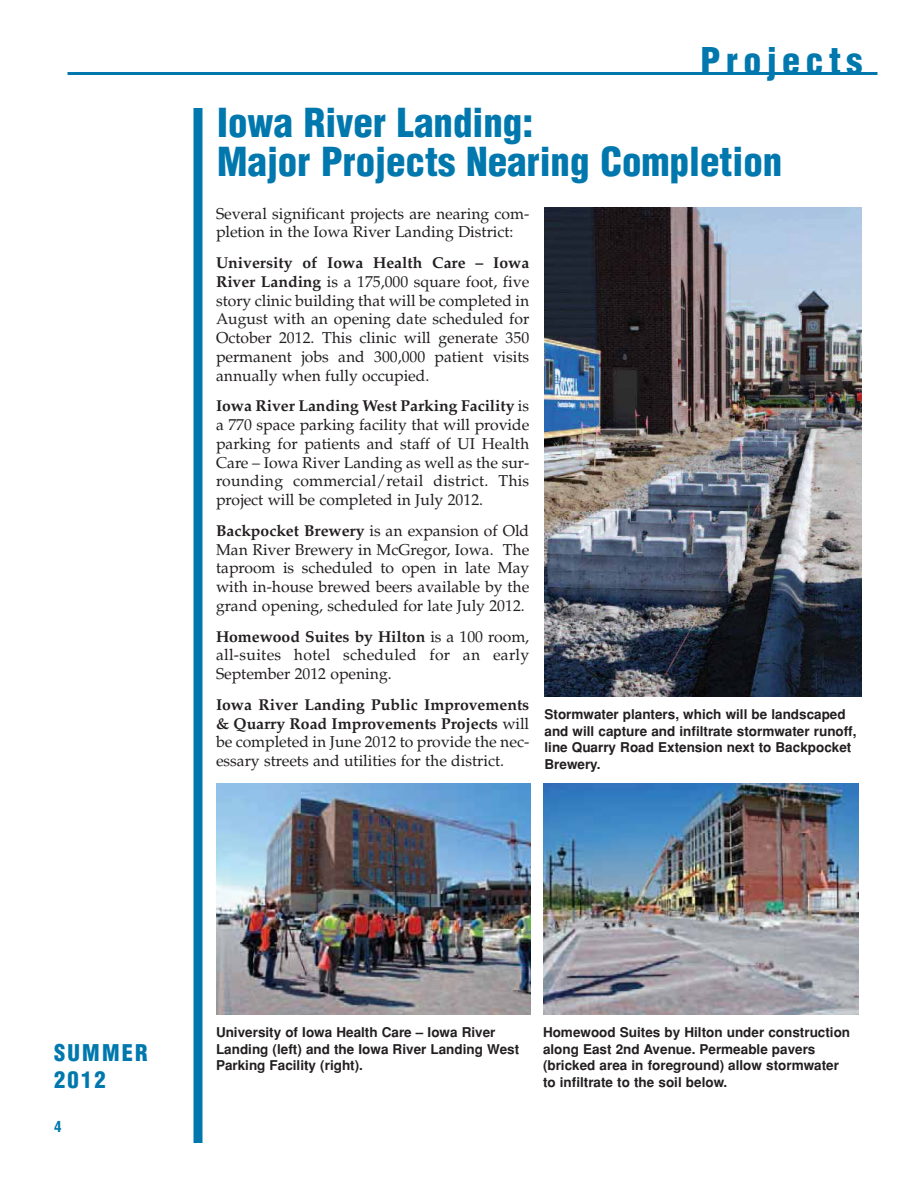
<style>
.page{position:relative;width:918px;height:1188px;background:#fff}
.page>*{position:absolute;margin:0;border:0;box-sizing:border-box;transform-origin:0 0}
.t1{font:900 condensed 39px/39px "Helvetica";color:#0078ae}
.t2{font:900 condensed 36px "Helvetica";letter-spacing:.15em;color:#0078ae}
.t3{font:900 condensed 22.5px/27px "Helvetica";letter-spacing:.1em;color:#0078ae}
.t4{font:15.75px/18.8px "Palatino";color:#231f20;text-align:justify}
.t5{font:700 condensed 15px "Helvetica";color:#0078ae}
.t6{font:700 13.5px/16.5px "Helvetica";color:#231f20}
.s1{font-weight:700}
</style>
<div class="page">
<div style="left:194px;top:108px;width:8px;height:1035px;background:#0078ae"></div>
<hr style="left:68px;top:72px;width:810px;height:3px;background:#0078ae">
<img style="left:216px;top:783px;width:315px;height:231px">
<img style="left:543px;top:783px;width:315px;height:231px">
<img style="left:545px;top:207px;width:316px;height:489px">
<h2 class="t2" style="left:701px;top:47px;width:163px">Projects</h2>
<h1 class="t1" style="left:217px;top:107px;width:567px">Iowa River Landing:<br>Major Projects Nearing Completion</h1>
<p class="t4" style="left:216px;top:206px;width:315px">Several significant projects are nearing com&shy;pletion in the Iowa River Landing District:</p>
<p class="t4" style="left:216px;top:255px;width:315px"><span class="s1">University of Iowa Health Care – Iowa River Landing</span> is a 175,000 square foot, five story clinic building that will be completed in August with an opening date scheduled for October 2012. This clinic will generate 350 permanent jobs and 300,000 patient visits annually when fully occupied.</p>
<p class="t4" style="left:216px;top:398px;width:315px"><span class="s1">Iowa River Landing West Parking Facility</span> is a 770 space parking facility that will provide parking for patients and staff of UI Health Care – Iowa River Landing as well as the sur&shy;rounding commercial/retail district. This project will be completed in July 2012.</p>
<p class="t4" style="left:216px;top:523px;width:315px"><span class="s1">Backpocket Brewery</span> is an expansion of Old Man River Brewery in McGregor, Iowa. The taproom is scheduled to open in late May with in-house brewed beers available by the grand opening, scheduled for late July 2012.</p>
<p class="t4" style="left:216px;top:629px;width:315px"><span class="s1">Homewood Suites by Hilton</span> is a 100 room, all-suites hotel scheduled for an early September 2012 opening.</p>
<p class="t4" style="left:216px;top:697px;width:315px"><span class="s1">Iowa River Landing Public Improvements &amp; Quarry Road Improvements Projects</span> will be completed in June 2012 to provide the nec&shy;essary streets and utilities for the district.</p>
<p class="t6" style="left:545px;top:708px;width:314px">Stormwater planters, which will be landscaped and will capture and infiltrate stormwater runoff, line Quarry Road Extension next to Backpocket Brewery.</p>
<h3 class="t3" style="left:54px;top:1041px;width:95px">SUMMER<br>2012</h3>
<p class="t5" style="left:54px;top:1121px;width:9px">4</p>
<p class="t6" style="left:216px;top:1026px;width:305px">University of Iowa Health Care – Iowa River<br>Landing (left) and the Iowa River Landing West<br>Parking Facility (right).</p>
<p class="t6" style="left:543px;top:1026px;width:309px">Homewood Suites by Hilton under construction along East 2nd Avenue. Permeable pavers (bricked area in foreground) allow stormwater to infiltrate to the soil below.</p>
</div>
